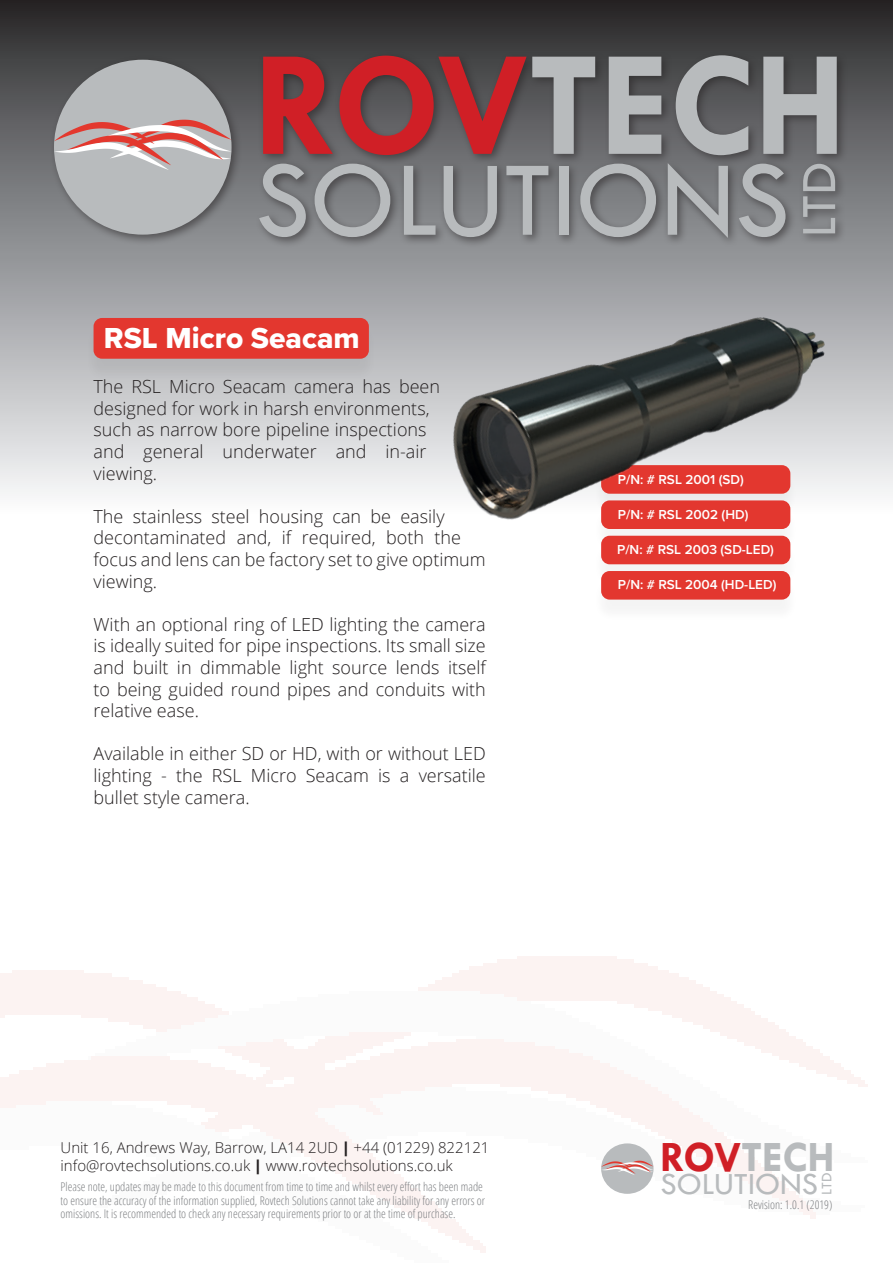
<style>
.page{position:relative;width:893px;height:1263px;background:#fff}
.page>*{position:absolute;margin:0;border:0;box-sizing:border-box;transform-origin:0 0}
.t1{font:700 151.65px "Tw Cen";color:#b8bbbd;scale:.96 1}
.t2{font:110.7px "Tw Cen";color:#b8bbbd}
.t3{font:51.45px "Tw Cen";color:#b8bbbd;scale:1.05 1}
.t4{font:700 43.65px "Tw Cen";color:#b8bbbd}
.t5{font:31.95px "Tw Cen";color:#b8bbbd}
.t6{font:30px "Proxima Nova Extrabld";color:#fff}
.t7{font:300 18px/21.6px "Open Sans";color:#231f20}
.t8{font:15.15px "Tw Cen";color:#b8bbbd}
.t9{font:300 15px/18px "Open Sans";color:#231f20}
.t10{font:600 13.5px "Proxima Nova";color:#fff}
.t11{font:300 condensed 12px/13.5px "Open Sans";color:#7e8083}
.s1{color:#d01f26}
.s2{font-weight:800}
</style>
<div class="page">
<div style="left:601px;top:1143px;width:52px;height:51px;background:#b8bbbd;border-radius:50%"></div>
<svg style="left:601px;top:1161px;width:52px;height:14px"></svg>
<div style="left:0;top:0;width:893px;height:515px;background:linear-gradient(to bottom,#2c2c2f,#fcfdff)"></div>
<svg style="left:892px;top:0;width:1px;height:116px"></svg>
<div style="left:49px;top:50px;width:799px;height:198px;background:#231f20;opacity:.53"></div>
<div style="left:54px;top:60px;width:178px;height:175px;background:#b8bbbd;border-radius:50%"></div>
<svg style="left:54px;top:120px;width:177px;height:50px"></svg>
<div style="left:85px;top:325px;width:292px;height:57px;background:#bababd"></div>
<div style="left:94px;top:318px;width:275px;height:41px;background:#e3372f;border-radius:9px"></div>
<img style="left:282px;top:116px;width:611px;height:490px">
<h1 class="t1" style="left:254px;top:15px;width:619px"><span class="s1">ROV</span>TECH</h1>
<h2 class="t2" style="left:255px;top:133px;width:536px">SOLUTIONS</h2>
<h3 class="t3" style="left:788px;top:238px;width:73px;rotate:-90deg">LTD</h3>
<h3 class="t6" style="left:104px;top:316px;width:257px">RSL Micro Seacam</h3>
<p class="t7" style="left:94px;top:375px;width:348px">The RSL Micro Seacam camera has been designed for work in harsh environments, such as narrow bore pipeline inspections and general underwater and in-air viewing.</p>
<p class="t7" style="left:94px;top:505px;width:394px">The stainless steel housing can be easily decontaminated and, if required, both the focus and lens can be factory set to give optimum viewing.</p>
<p class="t7" style="left:94px;top:613px;width:394px;text-align:justify">With an optional ring of LED lighting the camera is ideally suited for pipe inspections. Its small size and built in dimmable light source lends itself to being guided round pipes and conduits with relative ease.</p>
<p class="t7" style="left:94px;top:743px;width:394px;text-align:justify">Available in either SD or HD, with or without LED lighting - the RSL Micro Seacam is a versatile bullet style camera.</p>
<p class="t10" style="left:618px;top:469px;width:127px">P/N: # RSL 2001 (SD)</p>
<p class="t10" style="left:618px;top:504px;width:132px">P/N: # RSL 2002 (HD)</p>
<p class="t10" style="left:617px;top:539px;width:158px">P/N: # RSL 2003 (SD-LED)</p>
<p class="t10" style="left:618px;top:575px;width:160px">P/N: # RSL 2004 (HD-LED)</p>
<p class="t9" style="left:61px;top:1138px;width:430px">Unit 16, Andrews Way, Barrow, LA14 2UD <span class="s2">|</span> +44 (01229) 822121 info@rovtechsolutions.co.uk <span class="s2">|</span> www.rovtechsolutions.co.uk</p>
<p class="t11" style="left:61px;top:1180px;width:426px">Please note, updates may be made to this document from time to time and whilst every effort has been made to ensure the accuracy of the information supplied, Rovtech Solutions cannot take any liability for any errors or omissions. It is recommended to check any necessary requirements prior to or at the time of purchase.</p>
<h3 class="t4" style="left:660px;top:1130px;width:176px"><span class="s1">ROV</span>TECH</h3>
<h3 class="t5" style="left:660px;top:1164px;width:159px">SOLUTIONS</h3>
<p class="t8" style="left:818px;top:1195px;width:23px;rotate:-90deg">LTD</p>
<p class="t11" style="left:748px;top:1197px;width:86px">Revision: 1.0.1 (2019)</p>
</div>
